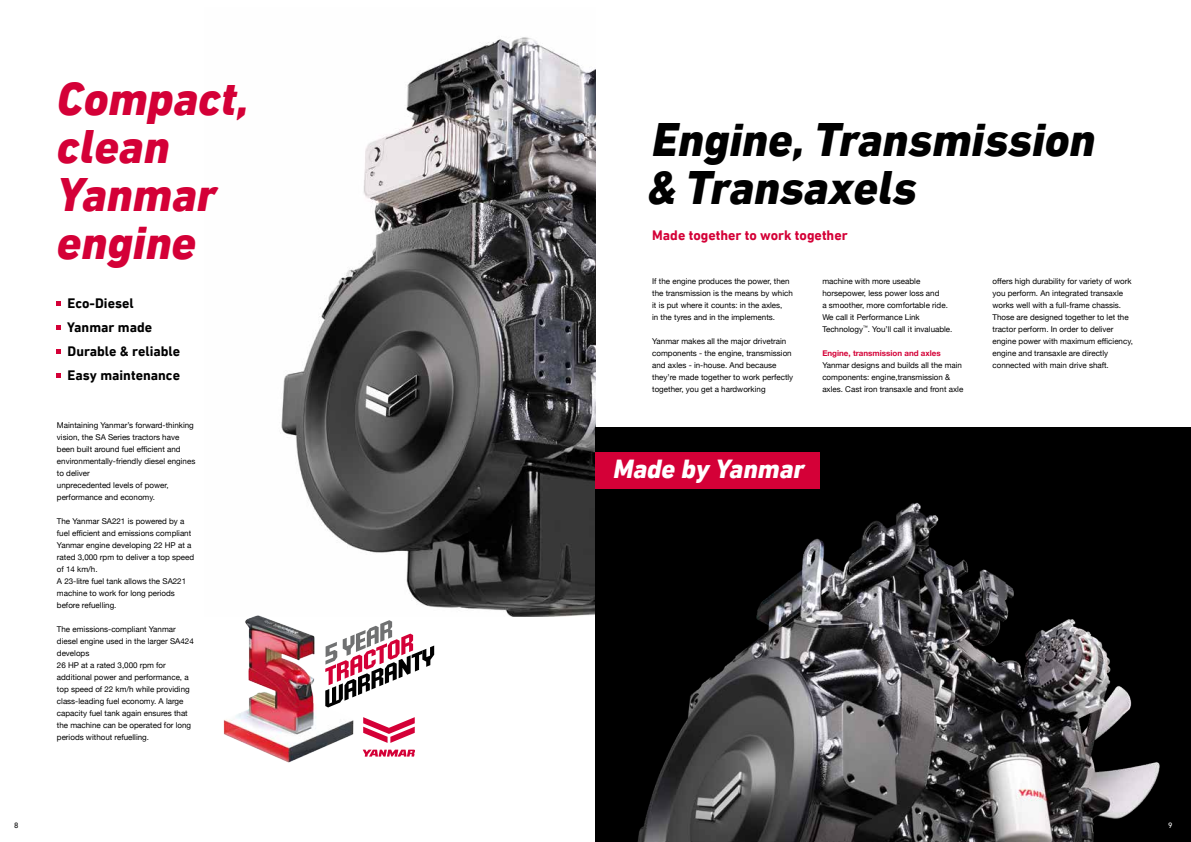
<style>
.page{position:relative;width:1191px;height:842px;background:#fff}
.page>*{position:absolute;margin:0;border:0;box-sizing:border-box;transform-origin:0 0}
.t1{font:italic 800 48px/48px "DIN Next LT Pro";color:#000}
.t2{font:italic 800 48px/48px "DIN Next LT Pro";color:#d40037}
.t3{font:italic 800 26.7px "DIN Next LT Pro";color:#fff}
.t4{font:700 14px/24px "DIN Next LT Pro";color:#000}
.t5{font:700 14px "DIN Next LT Pro";color:#d40037}
.t6{font:8px/12px "Helvetica Neue";color:#000}
.t7{font:700 8px "Helvetica Neue";color:#d40037}
.t8{font:8px "DIN Next LT Pro";color:#000}
.t9{font:8px "DIN Next LT Pro";color:#fff}
</style>
<div class="page">
<img style="left:281px;top:37px;width:314px;height:580px">
<svg style="left:57px;top:301px;width:4px;height:4px"></svg>
<svg style="left:57px;top:325px;width:4px;height:4px"></svg>
<svg style="left:57px;top:349px;width:4px;height:4px"></svg>
<svg style="left:57px;top:373px;width:4px;height:4px"></svg>
<div style="left:595px;top:428px;width:596px;height:414px;background:#000"></div>
<img style="left:625px;top:467px;width:535px;height:375px">
<div style="left:595px;top:452px;width:224px;height:36px;background:#d40037"></div>
<img style="left:223px;top:593px;width:186px;height:170px">
<svg style="left:363px;top:750px;width:52px;height:7px"></svg>
<svg style="left:363px;top:717px;width:52px;height:26px"></svg>
<svg style="left:325px;top:620px;width:109px;height:87px"></svg>
<h1 class="t2" style="left:57px;top:75px;width:193px">Compact, clean<br>Yanmar engine</h1>
<h3 class="t4" style="left:67px;top:291px;width:114px">Eco-Diesel<br>Yanmar made<br>Durable &amp; reliable<br>Easy maintenance</h3>
<p class="t6" style="left:57px;top:419px;width:140px">Maintaining Yanmar’s forward-thinking vision, the SA Series tractors have been built around fuel efficient and environmentally-friendly diesel engines to deliver<br>unprecedented levels of power, performance and economy.</p>
<p class="t6" style="left:57px;top:515px;width:139px">The Yanmar SA221 is powered by a fuel efficient and emissions compliant<br>Yanmar engine developing 22 HP at a rated 3,000 rpm to deliver a top speed of 14 km/h.<br>A 23-litre fuel tank allows the SA221 machine to work for long periods before refuelling.</p>
<p class="t6" style="left:57px;top:623px;width:138px">The emissions-compliant Yanmar diesel engine used in the larger SA424 develops<br>26 HP at a rated 3,000 rpm for additional power and performance, a top speed of 22 km/h while providing class-leading fuel economy. A large capacity fuel tank again ensures that the machine can be operated for long periods without refuelling.</p>
<h1 class="t1" style="left:648px;top:116px;width:449px">Engine, Transmission &amp; Transaxels</h1>
<h3 class="t5" style="left:652px;top:227px;width:197px">Made together to work together</h3>
<p class="t6" style="left:652px;top:275px;width:142px">If the engine produces the power, then the transmission is the means by which it is put where it counts: in the axles,<br>in the tyres and in the implements.</p>
<p class="t6" style="left:652px;top:335px;width:143px">Yanmar makes all the major drivetrain components - the engine, transmission and axles - in-house. And because they’re made together to work perfectly together, you get a hardworking</p>
<p class="t6" style="left:822px;top:275px;width:132px">machine with more useable horsepower, less power loss and<br>a smoother, more comfortable ride.<br>We call it Performance Link<br>Technology<sup>™</sup>. You’ll call it invaluable.</p>
<p class="t7" style="left:822px;top:347px;width:120px">Engine, transmission and axles</p>
<p class="t6" style="left:822px;top:359px;width:142px">Yanmar designs and builds all the main components: engine,transmission &amp; axles. Cast iron transaxle and front axle</p>
<h2 class="t3" style="left:613px;top:453px;width:193px">Made by Yanmar</h2>
<p class="t6" style="left:992px;top:275px;width:142px">offers high durability for variety of work you perform. An integrated transaxle works well with a full-frame chassis.<br>Those are designed together to let the tractor perform. In order to deliver engine power with maximum efficiency, engine and transaxle are directly connected with main drive shaft.</p>
<p class="t8" style="left:14px;top:821px;width:6px">8</p>
<p class="t9" style="left:1168px;top:821px;width:6px">9</p>
</div>
